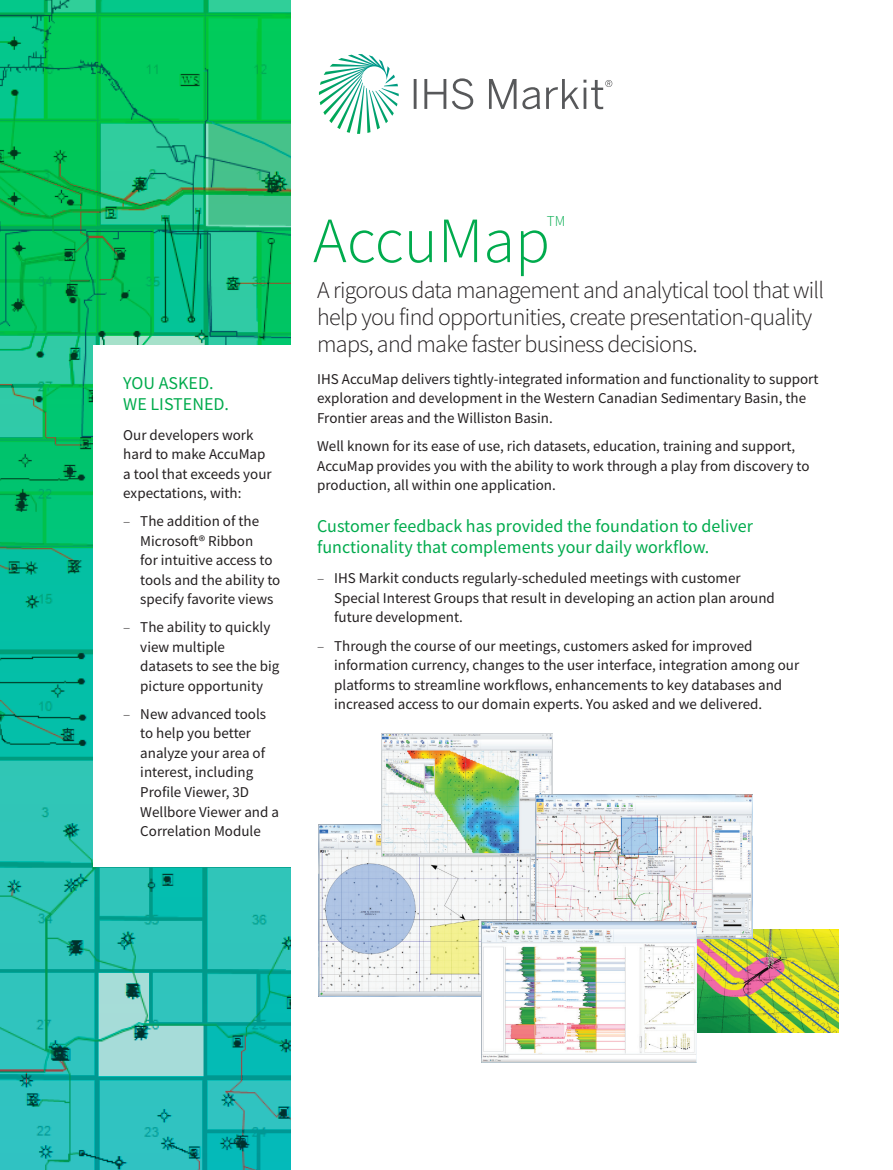
<style>
.page{position:relative;width:893px;height:1170px;background:#fff}
.page>*{position:absolute;margin:0;border:0;box-sizing:border-box;transform-origin:0 0}
.t1{font:300 64.5px "Source Sans Pro";color:#00ab4d}
.t2{font:300 24px/27px "Source Sans Pro";letter-spacing:-.03em;color:#231f20}
.t3{font:18px/21px "Source Sans Pro";color:#00ab4d}
.t4{font:15px/19.5px "Source Sans Pro";color:#231f20}
.t5{font:300 15px "Source Sans Pro";color:#00ab4d}
.s1{font-weight:300}
</style>
<div class="page">
<svg style="left:319px;top:54px;width:80px;height:80px"></svg>
<svg style="left:414px;top:79px;width:3px;height:30px"></svg>
<svg style="left:424px;top:79px;width:22px;height:30px"></svg>
<svg style="left:452px;top:78px;width:21px;height:31px"></svg>
<svg style="left:489px;top:79px;width:51px;height:30px"></svg>
<svg style="left:546px;top:79px;width:66px;height:30px"></svg>
<svg style="left:0;top:0;width:291px;height:1169px;background:#1bbe90"></svg>
<div style="left:94px;top:345px;width:197px;height:521px;background:#fff"></div>
<img style="left:696px;top:929px;width:143px;height:103px">
<img style="left:319px;top:824px;width:216px;height:172px">
<img style="left:381px;top:733px;width:172px;height:123px">
<img style="left:535px;top:794px;width:217px;height:144px">
<img style="left:481px;top:921px;width:215px;height:141px">
<p class="t3" style="left:123px;top:372px;width:107px">YOU ASKED.<br>WE LISTENED.</p>
<p class="t4" style="left:123px;top:425px;width:150px">Our developers work hard to make AccuMap a tool that exceeds your expectations, with:</p>
<p class="t4" style="left:140px;top:511px;width:142px;text-indent:-17px"><span class="s1">‒</span> The addition of the<br>Microsoft® Ribbon<br>for intuitive access to tools and the ability to specify favorite views</p>
<p class="t4" style="left:140px;top:617px;width:141px;text-indent:-17px"><span class="s1">‒</span> The ability to quickly view multiple datasets to see the big picture opportunity</p>
<p class="t4" style="left:140px;top:704px;width:140px;text-indent:-17px"><span class="s1">‒</span> New advanced tools to help you better analyze your area of interest, including<br>Profile Viewer, 3D<br>Wellbore Viewer and a<br>Correlation Module</p>
<h1 class="t1" style="left:313px;top:201px;width:239px">AccuMap</h1>
<p class="t5" style="left:547px;top:212px;width:20px">TM</p>
<h2 class="t2" style="left:317px;top:276px;width:509px">A rigorous data management and analytical tool that will help you find opportunities, create presentation-quality maps, and make faster business decisions.</h2>
<p class="t4" style="left:317px;top:369px;width:503px">IHS AccuMap delivers tightly-integrated information and functionality to support exploration and development in the Western Canadian Sedimentary Basin, the<br>Frontier areas and the Williston Basin.</p>
<p class="t4" style="left:317px;top:436px;width:494px">Well known for its ease of use, rich datasets, education, training and support,<br>AccuMap provides you with the ability to work through a play from discovery to production, all within one application.</p>
<p class="t3" style="left:317px;top:515px;width:437px">Customer feedback has provided the foundation to deliver functionality that complements your daily workflow.</p>
<p class="t4" style="left:334px;top:568px;width:442px;text-indent:-17px"><span class="s1">‒</span> IHS Markit conducts regularly-scheduled meetings with customer<br>Special Interest Groups that result in developing an action plan around future development.</p>
<p class="t4" style="left:334px;top:635px;width:467px;text-indent:-17px"><span class="s1">‒</span> Through the course of our meetings, customers asked for improved information currency, changes to the user interface, integration among our platforms to streamline workflows, enhancements to key databases and increased access to our domain experts. You asked and we delivered.</p>
</div>
